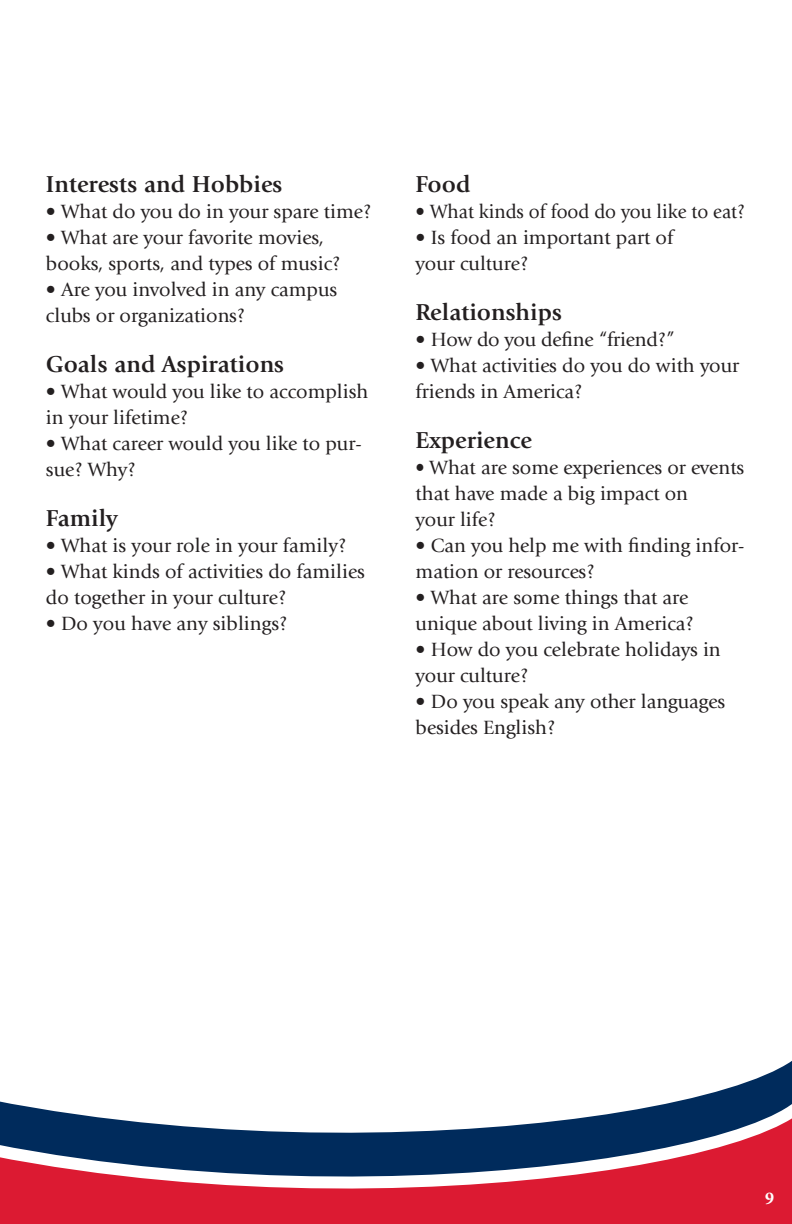
<style>
.page{position:relative;width:792px;height:1224px;background:#fff}
.page>*{position:absolute;margin:0;border:0;box-sizing:border-box;transform-origin:0 0}
.t1{font:700 24px "Giovanni Std";color:#231f20}
.t2{font:20px/26px "Giovanni Std";color:#231f20}
.t3{font:20px/26px "Giovanni Std";color:#231f20;scale:.92 1}
.t4{font:20px "Giovanni Std";color:#231f20;scale:.95 1}
.t5{font:700 18px "Minion Pro";color:#fff}
</style>
<div class="page">
<svg style="left:0;top:1061px;width:792px;height:163px"></svg>
<p class="t1" style="left:46px;top:170px;width:238px">Interests and Hobbies</p>
<p class="t2" style="left:46px;top:198px;width:327px">• What do you do in your spare time?</p>
<p class="t2" style="left:46px;top:224px;width:296px">• What are your favorite movies, books, sports, and types of music?</p>
<p class="t2" style="left:46px;top:276px;width:293px">• Are you involved in any campus clubs or organizations?</p>
<p class="t1" style="left:46px;top:350px;width:240px">Goals and Aspirations</p>
<p class="t2" style="left:46px;top:379px;width:324px">• What would you like to accomplish in your lifetime?</p>
<p class="t2" style="left:46px;top:431px;width:317px">• What career would you like to pur&shy;sue? Why?</p>
<p class="t1" style="left:46px;top:505px;width:73px">Family</p>
<p class="t2" style="left:46px;top:533px;width:302px">• What is your role in your family?</p>
<p class="t2" style="left:46px;top:559px;width:321px">• What kinds of activities do families do together in your culture?</p>
<p class="t2" style="left:46px;top:611px;width:243px">• Do you have any siblings?</p>
<p class="t1" style="left:416px;top:170px;width:56px">Food</p>
<p class="t4" style="left:416px;top:200px;width:348px">• What kinds of food do you like to eat?</p>
<p class="t2" style="left:416px;top:224px;width:259px">• Is food an important part of</p>
<p class="t2" style="left:416px;top:250px;width:114px">your culture?</p>
<p class="t1" style="left:416px;top:298px;width:148px">Relationships</p>
<p class="t2" style="left:416px;top:327px;width:261px">• How do you define “friend?”</p>
<p class="t2" style="left:416px;top:353px;width:325px">• What activities do you do with your friends in America?</p>
<p class="t1" style="left:416px;top:427px;width:118px">Experience</p>
<p class="t3" style="left:416px;top:455px;width:359px">• What are some experiences or events that have made a big impact on</p>
<p class="t2" style="left:416px;top:507px;width:81px">your life?</p>
<p class="t2" style="left:416px;top:533px;width:330px">• Can you help me with finding infor&shy;mation or resources?</p>
<p class="t2" style="left:416px;top:585px;width:280px">• What are some things that are unique about living in America?</p>
<p class="t2" style="left:416px;top:637px;width:307px">• How do you celebrate holidays in your culture?</p>
<p class="t2" style="left:416px;top:689px;width:311px">• Do you speak any other languages besides English?</p>
<p class="t5" style="left:765px;top:1186px;width:10px">9</p>
</div>
